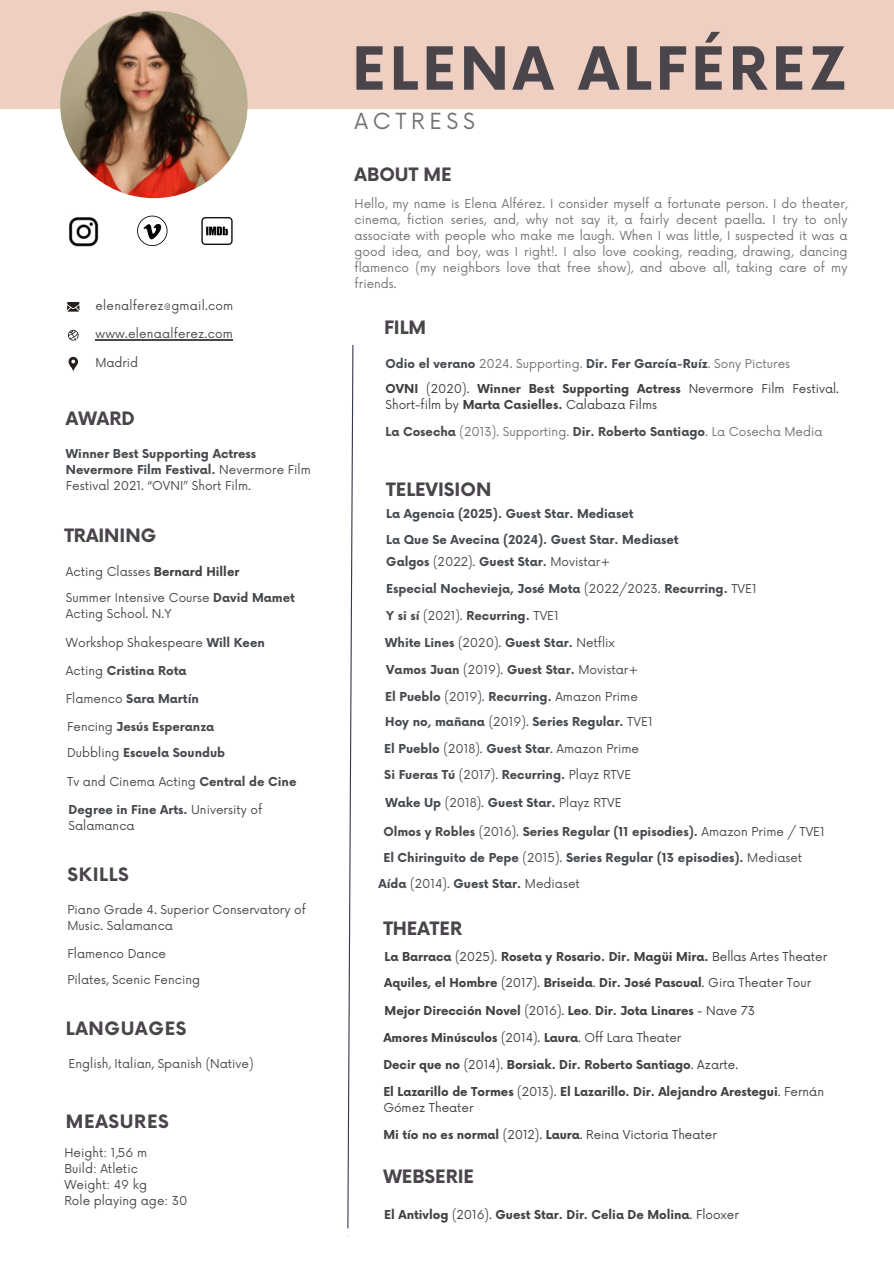
<style>
.page{position:relative;width:894px;height:1264px;background:#fff}
.page>*{position:absolute;margin:0;border:0;box-sizing:border-box;transform-origin:0 0}
.t1{font:700 57.9px "Now";letter-spacing:.07em;color:#4a454b}
.t2{font:21.6px "Now";letter-spacing:.215em;color:#737373}
.t3{font:700 18px "Now";color:#4a454b}
.t4{font:700 18px "Now";letter-spacing:.035em;color:#4a454b}
.t5{font:700 18px "Now";letter-spacing:.04em;color:#4a454b}
.t6{font:700 12px/16px "Now";color:#464a4e}
.t7{font:12px/16px "Now";color:#464a4e}
.t8{font:700 12px/16px "Now";color:#414042}
.t9{font:12px/16px "Now";color:#737373;text-align:justify}
.t10{font:12px/16px "Now";color:#414042}
.s1{font-weight:400}
.s2{font-weight:700;color:#414042}
.s3{font-weight:700}
.s4{font-weight:400;color:#737373}
.s5{font-weight:700;color:#464a4e}
</style>
<div class="page">
<div style="left:0;top:0;width:893px;height:109px;background:#f0cfc3"></div>
<img style="left:60px;top:11px;width:187px;height:187px;border-radius:50%">
<svg style="left:68px;top:330px;width:11px;height:11px"></svg>
<svg style="left:67px;top:302px;width:12px;height:9px"></svg>
<svg style="left:68px;top:357px;width:10px;height:15px"></svg>
<svg style="left:347px;top:345px;width:7px;height:892px"></svg>
<div style="left:344px;top:1228px;width:8px;height:8px;background:#fff;border-radius:50%"></div>
<svg style="left:137px;top:216px;width:30px;height:30px"></svg>
<img style="left:201px;top:217px;width:32px;height:28px">
<img style="left:69px;top:217px;width:30px;height:30px">
<hr style="left:95px;top:339px;width:138px;height:1px;background:#464a4e">
<p class="t7" style="left:95px;top:298px;width:139px">elenalferez@gmail.com</p>
<h1 class="t7" style="left:95px;top:326px;width:139px">www.elenaalferez.com</h1>
<h2 class="t7" style="left:95px;top:355px;width:44px">Madrid</h2>
<p class="t3" style="left:66px;top:408px;width:70px">AWARD</p>
<p class="t6" style="left:66px;top:446px;width:246px">Winner Best Supporting Actress<br>Nevermore Film Festival. <span class="s1">Nevermore Film<br>Festival 2021. “OVNI” Short Film.</span></p>
<p class="t3" style="left:64px;top:526px;width:93px">TRAINING</p>
<h3 class="t7" style="left:66px;top:564px;width:175px">Acting Classes <span class="s2">Bernard Hiller</span></h3>
<p class="t7" style="left:66px;top:590px;width:230px">Summer Intensive Course <span class="s3">David Mamet<br></span>Acting School. N.Y</p>
<p class="t7" style="left:66px;top:635px;width:200px">Workshop Shakespeare <span class="s3">Will Keen</span></p>
<p class="t6" style="left:66px;top:663px;width:122px"><span class="s1">Acting</span> Cristina Rota</p>
<p class="t6" style="left:66px;top:691px;width:134px"><span class="s1">Flamenco</span> Sara Martín</p>
<p class="t6" style="left:67px;top:719px;width:149px"><span class="s1">Fencing</span> Jesús Esperanza</p>
<p class="t6" style="left:67px;top:745px;width:159px"><span class="s1">Dubbling</span> Escuela Soundub</p>
<p class="t7" style="left:67px;top:773px;width:231px">Tv and Cinema Acting <span class="s3">Central de Cine</span></p>
<p class="t7" style="left:68px;top:802px;width:195px"><span class="s3">Degree in Fine Arts.</span> University of<br>Salamanca</p>
<p class="t3" style="left:67px;top:864px;width:63px">SKILLS</p>
<p class="t7" style="left:67px;top:902px;width:240px">Piano Grade 4. Superior Conservatory of<br>Music. Salamanca</p>
<p class="t7" style="left:67px;top:946px;width:100px">Flamenco Dance</p>
<p class="t7" style="left:67px;top:972px;width:134px">Pilates, Scenic Fencing</p>
<h3 class="t4" style="left:66px;top:1018px;width:122px">LANGUAGES</h3>
<h3 class="t7" style="left:68px;top:1056px;width:186px">English, Italian, Spanish (Native)</h3>
<p class="t5" style="left:66px;top:1111px;width:104px">MEASURES</p>
<p class="t7" style="left:64px;top:1145px;width:84px">Height: 1,56 m</p>
<p class="t7" style="left:64px;top:1161px;width:75px">Build: Atletic</p>
<p class="t7" style="left:64px;top:1177px;width:84px">Weight: 49 kg</p>
<h3 class="t7" style="left:64px;top:1193px;width:125px">Role playing age: 30</h3>
<p class="t1" style="left:352px;top:38px;width:496px">ELENA ALFÉREZ</p>
<p class="t2" style="left:354px;top:109px;width:122px">ACTRESS</p>
<p class="t3" style="left:354px;top:165px;width:99px">ABOUT ME</p>
<p class="t9" style="left:354px;top:196px;width:494px">Hello, my name is Elena Alférez. I consider myself a fortunate person. I do theater, cinema, fiction series, and, why not say it, a fairly decent paella. I try to only associate with people who make me laugh. When I was little, I suspected it was a good idea, and boy, was I right!. I also love cooking, reading, drawing, dancing flamenco (my neighbors love that free show), and above all, taking care of my friends.</p>
<p class="t3" style="left:384px;top:318px;width:44px">FILM</p>
<h3 class="t6" style="left:385px;top:356px;width:406px">Odio el verano <span class="s4">2024. Supporting.</span> Dir. Fer García-Ruíz<span class="s4">. Sony Pictures</span></h3>
<h4 class="t10" style="left:385px;top:381px;width:455px"><span class="s3">OVNI</span> (2020). <span class="s3">Winner Best Supporting Actress</span> Nevermore Film Festival.<br>Short-film by <span class="s3">Marta Casielles.</span> Calabaza Films</h4>
<p class="t9" style="left:385px;top:424px;width:438px"><span class="s5">La Cosecha</span> (2013). Supporting. <span class="s5">Dir. Roberto Santiago</span>. La Cosecha Media</p>
<h3 class="t3" style="left:386px;top:480px;width:106px">TELEVISION</h3>
<p class="t6" style="left:386px;top:506px;width:249px">La Agencia (2025). Guest Star. Mediaset</p>
<p class="t6" style="left:386px;top:532px;width:294px">La Que Se Avecina (2024). Guest Star. Mediaset</p>
<h3 class="t6" style="left:386px;top:554px;width:225px">Galgos <span class="s1">(2022).</span> Guest Star. <span class="s1">Movistar+</span></h3>
<p class="t6" style="left:386px;top:581px;width:372px">Especial Nochevieja, José Mota <span class="s1">(2022/2023.</span> Recurring. <span class="s1">TVE1</span></p>
<p class="t6" style="left:386px;top:608px;width:174px">Y si sí <span class="s1">(2021).</span> Recurring. <span class="s1">TVE1</span></p>
<p class="t6" style="left:385px;top:635px;width:231px">White Lines <span class="s1">(2020).</span> Guest Star. <span class="s1">Netflix</span></p>
<h3 class="t6" style="left:386px;top:662px;width:253px">Vamos Juan <span class="s1">(2019).</span> Guest Star. <span class="s1">Movistar+</span></h3>
<p class="t6" style="left:385px;top:689px;width:254px">El Pueblo <span class="s1">(2019).</span> Recurring. <span class="s1">Amazon Prime</span></p>
<h3 class="t6" style="left:385px;top:714px;width:269px">Hoy no, mañana <span class="s1">(2019).</span> Series Regular. <span class="s1">TVE1</span></h3>
<p class="t7" style="left:384px;top:741px;width:256px"><span class="s3">El Pueblo</span> (2018). <span class="s3">Guest Star</span>. Amazon Prime</p>
<p class="t6" style="left:385px;top:795px;width:238px">Wake Up <span class="s1">(2018).</span> Guest Star. <span class="s1">Playz RTVE</span></p>
<p class="t6" style="left:384px;top:767px;width:248px">Si Fueras Tú <span class="s1">(2017).</span> Recurring. <span class="s1">Playz RTVE</span></p>
<p class="t6" style="left:383px;top:824px;width:443px">Olmos y Robles <span class="s1">(2016).</span> Series Regular (11 episodies). <span class="s1">Amazon Prime / TVE1</span></p>
<p class="t6" style="left:383px;top:850px;width:420px">El Chiringuito de Pepe <span class="s1">(2015).</span> Series Regular (13 episodies). <span class="s1">Mediaset</span></p>
<h4 class="t6" style="left:378px;top:876px;width:203px">Aída <span class="s1">(2014).</span> Guest Star. <span class="s1">Mediaset</span></h4>
<p class="t3" style="left:383px;top:919px;width:80px">THEATER</p>
<p class="t8" style="left:384px;top:949px;width:444px">La Barraca <span class="s1">(2025).</span> Roseta y Rosario. Dir. Magüi Mira. <span class="s1">Bellas Artes Theater</span></p>
<p class="t8" style="left:384px;top:975px;width:428px">Aquiles, el Hombre <span class="s1">(2017).</span> Briseida<span class="s1">.</span> Dir. José Pascual<span class="s1">. Gira Theater Tour</span></p>
<p class="t8" style="left:384px;top:1002px;width:372px">Mejor Dirección Novel <span class="s1">(2016).</span> Leo<span class="s1">.</span> Dir. Jota Linares <span class="s1">- Nave 73</span></p>
<p class="t8" style="left:383px;top:1030px;width:299px">Amores Minúsculos <span class="s1">(2014).</span> Laura<span class="s1">. Off Lara Theater</span></p>
<p class="t8" style="left:383px;top:1057px;width:356px">Decir que no <span class="s1">(2014).</span> Borsiak. Dir. Roberto Santiago<span class="s1">. Azarte.</span></p>
<p class="t8" style="left:383px;top:1084px;width:442px">El Lazarillo de Tormes <span class="s1">(2013).</span> El Lazarillo. Dir. Alejandro Arestegui<span class="s1">. Fernán<br>Gómez Theater</span></p>
<p class="t10" style="left:383px;top:1127px;width:335px"><span class="s3">Mi tío no es normal</span> (2012). <span class="s3">Laura</span>. Reina Victoria Theater</p>
<p class="t3" style="left:383px;top:1166px;width:92px">WEBSERIE</p>
<p class="t8" style="left:384px;top:1207px;width:356px">El Antivlog <span class="s1">(2016).</span> Guest Star. Dir. Celia De Molina<span class="s1">. Flooxer</span></p>
</div>
